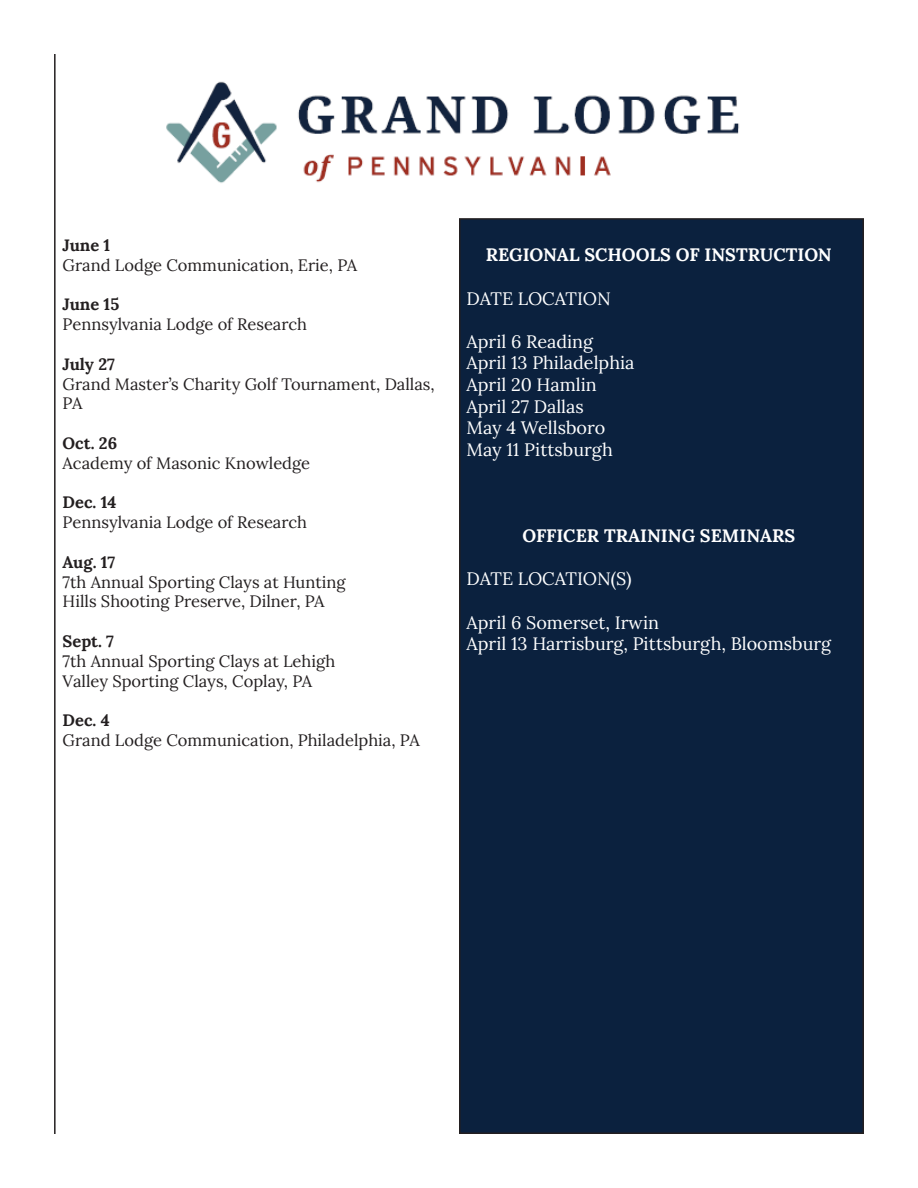
<style>
.page{position:relative;width:918px;height:1188px;background:#fff}
.page>*{position:absolute;margin:0;border:0;box-sizing:border-box;transform-origin:0 0}
.t1{font:18px "Lora";color:#fff}
.t2{font:700 18px "Lora";color:#fff}
.t3{font:16.5px/19.8px "Lora";color:#231f20}
.t4{font:700 16.5px "Lora";color:#231f20}
</style>
<div class="page">
<hr style="left:54px;top:54px;width:2px;height:1080px;background:#231f20">
<img style="left:166px;top:81px;width:573px;height:102px">
<div style="left:460px;top:219px;width:403px;height:914px;background:#0b213e"></div>
<div style="left:459px;top:218px;width:405px;height:916px;border:2px solid #231f20"></div>
<p class="t4" style="left:63px;top:231px;width:49px">June 1</p>
<p class="t3" style="left:63px;top:254px;width:296px">Grand Lodge Communication, Erie, PA</p>
<p class="t4" style="left:63px;top:291px;width:58px">June 15</p>
<p class="t3" style="left:63px;top:313px;width:246px">Pennsylvania Lodge of Research</p>
<p class="t4" style="left:63px;top:350px;width:54px">July 27</p>
<p class="t3" style="left:63px;top:373px;width:374px">Grand Master’s Charity Golf Tournament, Dallas,<br>PA</p>
<p class="t4" style="left:63px;top:429px;width:56px">Oct. 26</p>
<p class="t3" style="left:63px;top:452px;width:249px">Academy of Masonic Knowledge</p>
<p class="t4" style="left:63px;top:489px;width:55px">Dec. 14</p>
<p class="t3" style="left:63px;top:511px;width:246px">Pennsylvania Lodge of Research</p>
<p class="t4" style="left:63px;top:548px;width:54px">Aug. 17</p>
<p class="t3" style="left:63px;top:571px;width:284px">7th Annual Sporting Clays at Hunting</p>
<p class="t3" style="left:63px;top:591px;width:264px">Hills Shooting Preserve, Dilner, PA</p>
<p class="t4" style="left:63px;top:627px;width:53px">Sept. 7</p>
<p class="t3" style="left:63px;top:650px;width:274px">7th Annual Sporting Clays at Lehigh</p>
<p class="t3" style="left:63px;top:670px;width:251px">Valley Sporting Clays, Coplay, PA</p>
<p class="t4" style="left:63px;top:706px;width:49px">Dec. 4</p>
<p class="t3" style="left:63px;top:729px;width:359px">Grand Lodge Communication, Philadelphia, PA</p>
<p class="t2" style="left:486px;top:240px;width:348px">REGIONAL SCHOOLS OF INSTRUCTION</p>
<p class="t1" style="left:467px;top:285px;width:146px">DATE LOCATION</p>
<p class="t1" style="left:467px;top:328px;width:128px">April 6 Reading</p>
<p class="t1" style="left:467px;top:349px;width:169px">April 13 Philadelphia</p>
<p class="t1" style="left:467px;top:371px;width:132px">April 20 Hamlin</p>
<p class="t1" style="left:467px;top:393px;width:119px">April 27 Dallas</p>
<p class="t1" style="left:467px;top:414px;width:140px">May 4 Wellsboro</p>
<p class="t1" style="left:467px;top:436px;width:148px">May 11 Pittsburgh</p>
<p class="t2" style="left:522px;top:521px;width:274px">OFFICER TRAINING SEMINARS</p>
<p class="t1" style="left:467px;top:565px;width:167px">DATE LOCATION(S)</p>
<p class="t1" style="left:467px;top:609px;width:194px">April 6 Somerset, Irwin</p>
<p class="t1" style="left:467px;top:630px;width:366px">April 13 Harrisburg, Pittsburgh, Bloomsburg</p>
</div>
